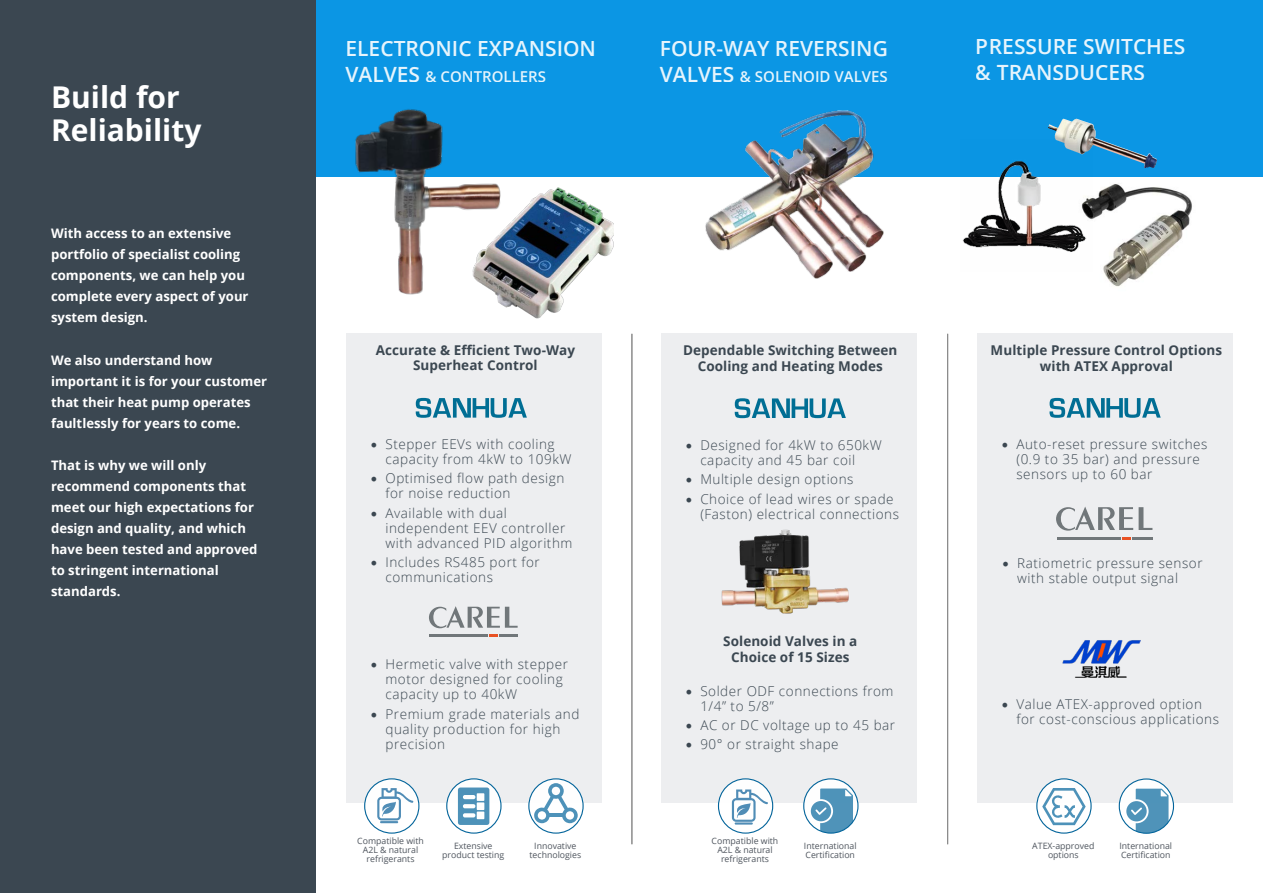
<style>
.page{position:relative;width:1263px;height:893px;background:#fff}
.page>*{position:absolute;margin:0;border:0;box-sizing:border-box;transform-origin:0 0}
.t1{font:700 30px/33px "Open Sans";color:#fff}
.t2{font:600 21px/25.2px "Open Sans";color:#fff}
.t3{font:600 15px "Open Sans";color:#fff}
.t4{font:300 13.5px/15px "Open Sans";letter-spacing:.04em;color:#3b4751}
.t5{font:700 13.5px/15.8px "Open Sans";letter-spacing:.005em;color:#3b4751;text-align:center}
.t6{font:700 13.05px/21px "Open Sans";color:#fff}
.t7{font:8.7px/9px "Open Sans";color:#4f555e;text-align:center}
.s1{font-size:21px}
.s2{font-family:"Minion Pro";font-weight:400;font-size:18px}
</style>
<div class="page">
<div style="left:346px;top:334px;width:255px;height:469px;background:#edeef0"></div>
<div style="left:661px;top:334px;width:255px;height:469px;background:#edeef0"></div>
<div style="left:977px;top:334px;width:255px;height:469px;background:#edeef0"></div>
<div style="left:0;top:0;width:1263px;height:177px;background:#0b96e4"></div>
<img style="left:355px;top:109px;width:141px;height:186px">
<img style="left:469px;top:184px;width:144px;height:135px">
<img style="left:705px;top:110px;width:179px;height:169px">
<hr style="left:631px;top:334px;width:1px;height:510px;background:#8a8a8a">
<hr style="left:947px;top:334px;width:1px;height:510px;background:#8a8a8a">
<div style="left:0;top:0;width:316px;height:893px;background:#3b4751"></div>
<img style="left:1093px;top:184px;width:99px;height:103px">
<img style="left:1048px;top:118px;width:109px;height:50px">
<img style="left:962px;top:140px;width:131px;height:112px">
<svg style="left:416px;top:398px;width:111px;height:20px"></svg>
<svg style="left:1049px;top:398px;width:112px;height:20px"></svg>
<img style="left:721px;top:529px;width:128px;height:85px">
<svg style="left:1056px;top:507px;width:96px;height:24px"></svg>
<hr style="left:1057px;top:537px;width:63px;height:3px;background:#71777a">
<svg style="left:1122px;top:537px;width:9px;height:3px"></svg>
<hr style="left:1132px;top:537px;width:20px;height:3px;background:#71777a">
<svg style="left:429px;top:606px;width:89px;height:22px"></svg>
<hr style="left:429px;top:634px;width:59px;height:3px;background:#71777a">
<svg style="left:490px;top:634px;width:8px;height:3px"></svg>
<hr style="left:499px;top:634px;width:19px;height:3px;background:#71777a">
<div style="left:365px;top:779px;width:54px;height:54px;background:#fff;border-radius:50%"></div>
<div style="left:364px;top:778px;width:55px;height:56px;border:1px solid #00639a;border-radius:50%"></div>
<svg style="left:529px;top:779px;width:54px;height:54px"></svg>
<div style="left:528px;top:778px;width:56px;height:56px;border:1px solid #00639a;border-radius:50%"></div>
<svg style="left:447px;top:779px;width:54px;height:54px"></svg>
<div style="left:446px;top:778px;width:55px;height:56px;border:1px solid #00639a;border-radius:50%"></div>
<svg style="left:804px;top:779px;width:54px;height:54px"></svg>
<svg style="left:811px;top:788px;width:42px;height:45px;background:#79adc9"></svg>
<div style="left:803px;top:778px;width:55px;height:56px;border:1px solid #00639a;border-radius:50%"></div>
<svg style="left:735px;top:398px;width:111px;height:20px"></svg>
<img style="left:1063px;top:640px;width:77px;height:38px">
<svg style="left:377px;top:788px;width:36px;height:35px"></svg>
<div style="left:718px;top:779px;width:55px;height:54px;background:#fff;border-radius:50%"></div>
<div style="left:718px;top:778px;width:55px;height:56px;border:1px solid #00639a;border-radius:50%"></div>
<hr style="left:735px;top:822px;width:18px;height:3px;background:#055c97">
<svg style="left:732px;top:789px;width:36px;height:33px"></svg>
<svg style="left:458px;top:787px;width:31px;height:38px"></svg>
<svg style="left:534px;top:783px;width:44px;height:40px"></svg>
<svg style="left:1037px;top:779px;width:54px;height:54px"></svg>
<div style="left:1036px;top:778px;width:56px;height:56px;border:1px solid #00639a;border-radius:50%"></div>
<svg style="left:1042px;top:788px;width:44px;height:37px"></svg>
<svg style="left:1119px;top:779px;width:54px;height:54px"></svg>
<svg style="left:1126px;top:789px;width:42px;height:44px;background:#79acc9"></svg>
<div style="left:1119px;top:778px;width:55px;height:56px;border:1px solid #00639a;border-radius:50%"></div>
<h1 class="t1" style="left:51px;top:80px;width:152px">Build for<br>Reliability</h1>
<p class="t6" style="left:51px;top:223px;width:199px">With access to an extensive portfolio of specialist cooling components, we can help you complete every aspect of your system design.</p>
<p class="t6" style="left:51px;top:349px;width:218px">We also understand how important it is for your customer that their heat pump operates faultlessly for years to come.</p>
<p class="t6" style="left:51px;top:454px;width:208px">That is why we will only recommend components that meet our high expectations for design and quality, and which have been tested and approved to stringent international standards.</p>
<h2 class="t2" style="left:345px;top:36px;width:252px">ELECTRONIC EXPANSION</h2>
<p class="t3" style="left:345px;top:66px;width:202px"><span class="s1">VALVES</span> &amp; CONTROLLERS</p>
<h2 class="t2" style="left:660px;top:36px;width:230px">FOUR-WAY REVERSING</h2>
<p class="t3" style="left:660px;top:66px;width:230px"><span class="s1">VALVES</span> &amp; SOLENOID VALVES</p>
<h2 class="t2" style="left:976px;top:34px;width:211px">PRESSURE SWITCHES &amp; TRANSDUCERS</h2>
<p class="t5" style="left:376px;top:341px;width:201px">Accurate &amp; Efficient Two-Way<br>Superheat Control</p>
<p class="t4" style="left:385px;top:436px;width:188px;text-indent:-15px"><span class="s2">•</span> Stepper EEVs with cooling capacity from 4kW to 109kW</p>
<p class="t4" style="left:385px;top:470px;width:180px;text-indent:-15px"><span class="s2">•</span> Optimised flow path design for noise reduction</p>
<p class="t4" style="left:385px;top:505px;width:188px;text-indent:-15px"><span class="s2">•</span> Available with dual independent EEV controller with advanced PID algorithm</p>
<p class="t4" style="left:385px;top:554px;width:156px;text-indent:-15px"><span class="s2">•</span> Includes RS485 port for communications</p>
<p class="t4" style="left:385px;top:657px;width:184px;text-indent:-15px"><span class="s2">•</span> Hermetic valve with stepper motor designed for cooling capacity up to 40kW</p>
<p class="t4" style="left:385px;top:706px;width:195px;text-indent:-15px"><span class="s2">•</span> Premium grade materials and quality production for high precision</p>
<p class="t5" style="left:683px;top:342px;width:216px">Dependable Switching Between<br>Cooling and Heating Modes</p>
<p class="t4" style="left:700px;top:437px;width:183px;text-indent:-15px"><span class="s2">•</span> Designed for 4kW to 650kW capacity and 45 bar coil</p>
<p class="t4" style="left:685px;top:472px;width:170px"><span class="s2">•</span> Multiple design options</p>
<p class="t4" style="left:700px;top:491px;width:200px;text-indent:-15px"><span class="s2">•</span> Choice of lead wires or spade (Faston) electrical connections</p>
<p class="t5" style="left:723px;top:633px;width:136px">Solenoid Valves in a<br>Choice of 15 Sizes</p>
<p class="t4" style="left:700px;top:683px;width:195px;text-indent:-15px"><span class="s2">•</span> Solder ODF connections from<br>1/4” to 5/8”</p>
<p class="t4" style="left:685px;top:717px;width:211px"><span class="s2">•</span> AC or DC voltage up to 45 bar</p>
<p class="t4" style="left:685px;top:736px;width:155px"><span class="s2">•</span> 90° or straight shape</p>
<p class="t5" style="left:991px;top:342px;width:233px">Multiple Pressure Control Options with ATEX Approval</p>
<p class="t4" style="left:1016px;top:436px;width:192px;text-indent:-15px"><span class="s2">•</span> Auto-reset pressure switches (0.9 to 35 bar) and pressure sensors up to 60 bar</p>
<p class="t4" style="left:1017px;top:556px;width:187px;text-indent:-15px"><span class="s2">•</span> Ratiometric pressure sensor with stable output signal</p>
<p class="t4" style="left:1016px;top:696px;width:204px;text-indent:-15px"><span class="s2">•</span> Value ATEX-approved option for cost-conscious applications</p>
<p class="t7" style="left:357px;top:836px;width:68px">Compatible with<br>A2L &amp; natural refrigerants</p>
<p class="t7" style="left:529px;top:841px;width:53px">Innovative technologies</p>
<p class="t7" style="left:712px;top:836px;width:68px">Compatible with<br>A2L &amp; natural refrigerants</p>
<p class="t7" style="left:1032px;top:841px;width:64px">ATEX-approved options</p>
<p class="t7" style="left:1119px;top:841px;width:54px;text-align:left">International<br>Certification</p>
<p class="t7" style="left:442px;top:841px;width:64px">Extensive product testing</p>
<p class="t7" style="left:804px;top:841px;width:54px;text-align:left">International<br>Certification</p>
</div>
